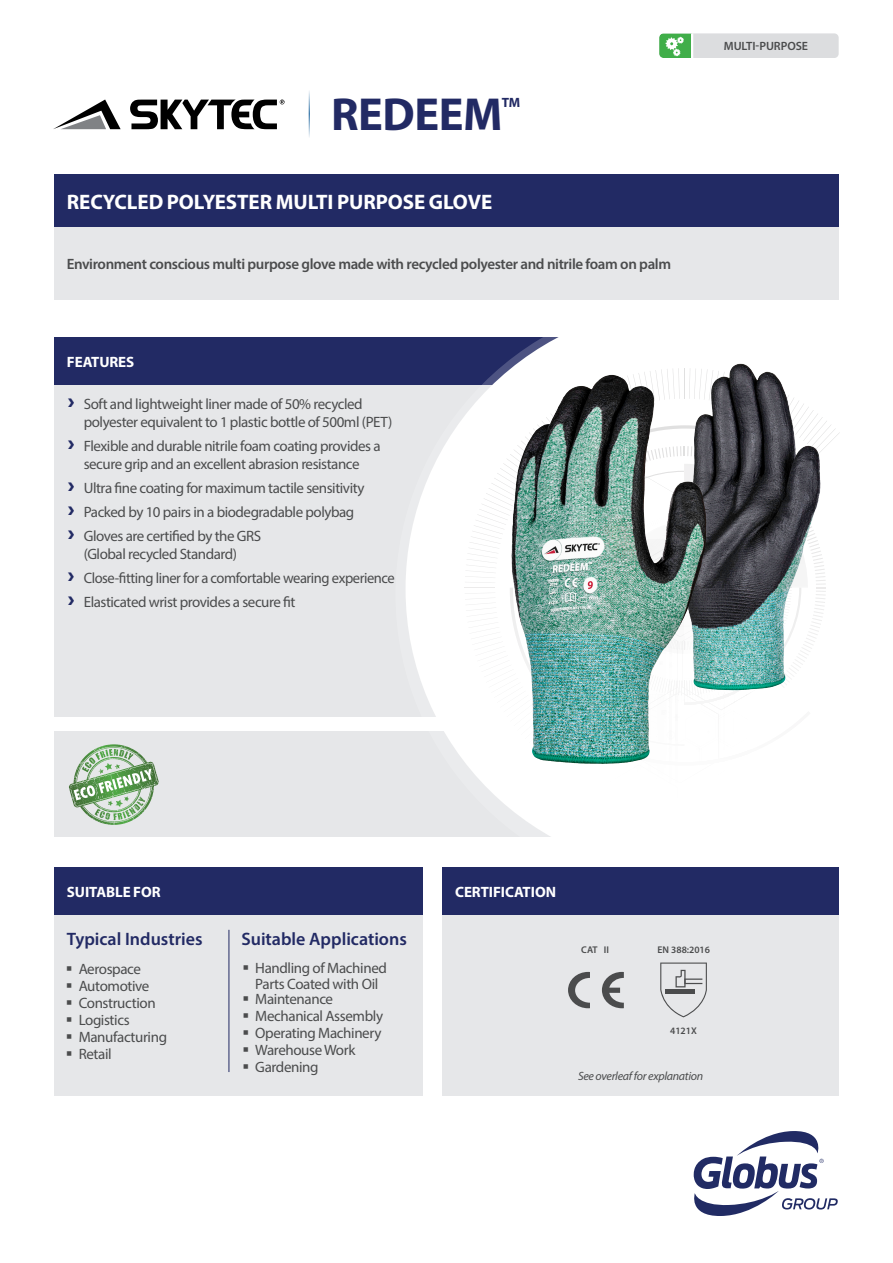
<style>
.page{position:relative;width:893px;height:1263px;background:#fff}
.page>*{position:absolute;margin:0;border:0;box-sizing:border-box;transform-origin:0 0}
.PRODUCT_NAME{font:700 46.5px "Myriad Pro";letter-spacing:-.01em;color:#222a64}
.SHORT_DESCRIPTION{font:700 21px "Myriad Pro";letter-spacing:-.005em;color:#fff}
.PANEL_SUB-HEAD{font:600 18px "Myriad Pro";color:#222a64}
.t1{font:15px/18px "Myriad Pro";letter-spacing:-.03em;color:#4b4c4d}
.LONG_DESCRIPTION{font:600 15px "Myriad Pro";letter-spacing:-.025em;color:#4b4c4d}
.PANEL_HEADING{font:700 15px "Myriad Pro";letter-spacing:-.005em;color:#fff}
.PRODUCT_NAME-2{font:700 13.5px "Myriad Pro";color:#222a64}
.t2{font:italic 12px "Myriad Pro";letter-spacing:-.025em;color:#4b4c4d}
.t3{font:600 12px "Myriad Pro";letter-spacing:-.005em;color:#4b4c4d}
.CERTIFICATION_TEXT{font:600 9.75px "Myriad Pro";color:#4b4c4d}
</style>
<div class="page">
<div style="left:54px;top:385px;width:778px;height:331px;background:#e6e7e9"></div>
<div style="left:54px;top:731px;width:580px;height:106px;background:#e6e7e9"></div>
<div style="left:54px;top:337px;width:586px;height:48px;background:#222a64"></div>
<div style="left:54px;top:915px;width:368px;height:181px;background:#e6e7e9"></div>
<hr style="left:229px;top:930px;width:1px;height:142px;background:#222a64">
<div style="left:54px;top:867px;width:368px;height:48px;background:#222a64"></div>
<div style="left:442px;top:867px;width:397px;height:48px;background:#222a64"></div>
<svg style="left:395px;top:337px;width:355px;height:500px;fill:#fff"></svg>
<div style="left:635px;top:660px;width:9px;height:178px;background:#fff"></div>
<div style="left:618px;top:584px;width:18px;height:254px;background:#fff"></div>
<hr style="left:675px;top:678px;width:3px;height:160px;background:#231f20">
<hr style="left:669px;top:629px;width:3px;height:209px;background:#231f20">
<div style="left:658px;top:641px;width:8px;height:197px;background:#fff"></div>
<div style="left:646px;top:634px;width:18px;height:204px;background:#fff"></div>
<img style="left:465px;top:368px;width:375px;height:450px">
<hr style="left:734px;top:579px;width:1px;height:128px;background:#231f20;border-radius:50%">
<hr style="left:733px;top:584px;width:1px;height:160px;background:#231f20;border-radius:50%">
<img style="left:569px;top:539px;width:114px;height:115px;border-radius:50%">
<div style="left:634px;top:695px;width:114px;height:114px;background:#fff;border-radius:50%"></div>
<svg style="left:53px;top:100px;width:68px;height:29px"></svg>
<svg style="left:130px;top:100px;width:155px;height:29px"></svg>
<hr style="left:309px;top:88px;width:1px;height:50px;background:#005292">
<div style="left:54px;top:174px;width:785px;height:53px;background:#222a64"></div>
<div style="left:442px;top:915px;width:397px;height:181px;background:#e6e7e9"></div>
<div style="left:658px;top:32px;width:182px;height:27px;background:#dcdddf;border-radius:6px"></div>
<div style="left:656px;top:30px;width:186px;height:31px;border:3px solid #fff;border-radius:6px"></div>
<svg style="left:659px;top:33px;width:35px;height:25px"></svg>
<svg style="left:693px;top:1131px;width:145px;height:85px"></svg>
<div style="left:54px;top:227px;width:785px;height:73px;background:#e6e7e9"></div>
<svg style="left:660px;top:962px;width:47px;height:55px"></svg>
<svg style="left:602px;top:972px;width:22px;height:36px"></svg>
<svg style="left:568px;top:972px;width:22px;height:36px"></svg>
<svg style="left:70px;top:744px;width:87px;height:63px"></svg>
<img style="left:713px;top:364px;width:27px;height:19px">
<img style="left:574px;top:375px;width:36px;height:14px">
<p class="PRODUCT_NAME" style="left:331px;top:84px;width:173px">REDEEM</p>
<p class="PRODUCT_NAME-2" style="left:502px;top:94px;width:20px">TM</p>
<p class="SHORT_DESCRIPTION" style="left:67px;top:188px;width:427px">RECYCLED POLYESTER MULTI PURPOSE GLOVE</p>
<p class="LONG_DESCRIPTION" style="left:67px;top:255px;width:606px">Environment conscious multi purpose glove made with recycled polyester and nitrile foam on palm</p>
<p class="PANEL_HEADING" style="left:67px;top:352px;width:69px">FEATURES</p>
<p class="t1" style="left:84px;top:395px;width:310px">Soft and lightweight liner made of 50% recycled polyester equivalent to 1 plastic bottle of 500ml (PET)</p>
<p class="t1" style="left:84px;top:437px;width:298px">Flexible and durable nitrile foam coating provides a secure grip and an excellent abrasion resistance</p>
<p class="t1" style="left:84px;top:479px;width:282px">Ultra fine coating for maximum tactile sensitivity</p>
<p class="t1" style="left:84px;top:503px;width:272px">Packed by 10 pairs in a biodegradable polybag</p>
<p class="t1" style="left:84px;top:527px;width:179px">Gloves are certified by the GRS (Global recycled Standard)</p>
<p class="t1" style="left:84px;top:569px;width:313px">Close-fitting liner for a comfortable wearing experience</p>
<p class="t1" style="left:84px;top:593px;width:213px">Elasticated wrist provides a secure fit</p>
<p class="t3" style="left:724px;top:39px;width:86px">MULTI-PURPOSE</p>
<p class="PANEL_HEADING" style="left:67px;top:882px;width:95px">SUITABLE FOR</p>
<p class="PANEL_HEADING" style="left:455px;top:882px;width:102px">CERTIFICATION</p>
<p class="PANEL_SUB-HEAD" style="left:67px;top:928px;width:137px">Typical Industries</p>
<p class="PANEL_SUB-HEAD" style="left:241px;top:928px;width:167px">Suitable Applications</p>
<p class="t1" style="left:79px;top:960px;width:64px">Aerospace</p>
<p class="t1" style="left:79px;top:977px;width:72px">Automotive</p>
<p class="t1" style="left:79px;top:994px;width:78px">Construction</p>
<p class="t1" style="left:79px;top:1011px;width:52px">Logistics</p>
<p class="t1" style="left:79px;top:1028px;width:90px">Manufacturing</p>
<p class="t1" style="left:79px;top:1045px;width:35px">Retail</p>
<p class="t1" style="left:255px;top:959px;width:133px;line-height:16.5px">Handling of Machined<br>Parts Coated with Oil</p>
<p class="t1" style="left:255px;top:990px;width:79px">Maintenance</p>
<p class="t1" style="left:255px;top:1007px;width:129px">Mechanical Assembly</p>
<p class="t1" style="left:255px;top:1024px;width:128px">Operating Machinery</p>
<p class="t1" style="left:255px;top:1041px;width:102px">Warehouse Work</p>
<p class="t1" style="left:255px;top:1058px;width:65px">Gardening</p>
<p class="CERTIFICATION_TEXT" style="left:581px;top:944px;width:18px">CAT</p>
<p class="CERTIFICATION_TEXT" style="left:604px;top:944px;width:7px">II</p>
<p class="CERTIFICATION_TEXT" style="left:658px;top:943px;width:54px">EN 388:2016</p>
<p class="CERTIFICATION_TEXT" style="left:670px;top:1025px;width:28px">4121X</p>
<p class="t2" style="left:578px;top:1068px;width:127px">See overleaf for explanation</p>
</div>
